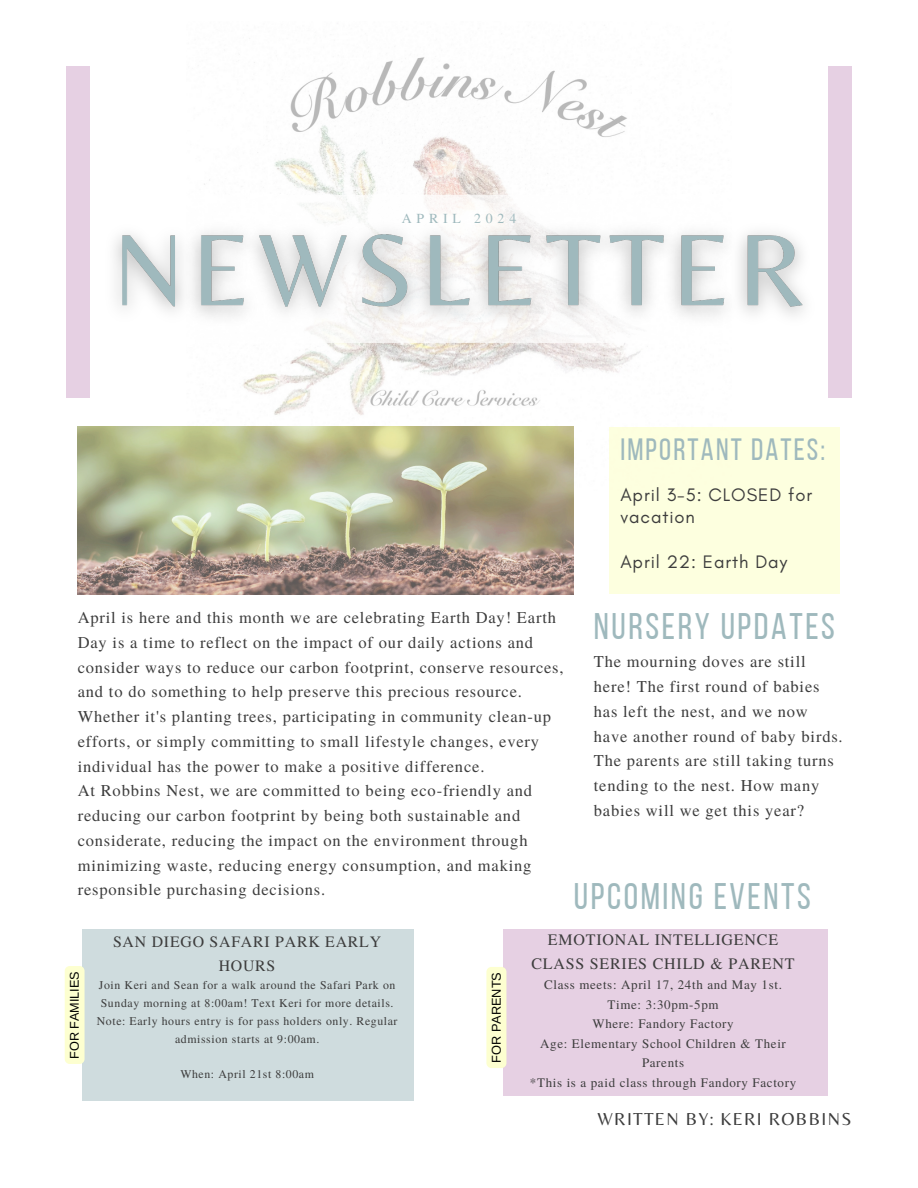
<style>
.page{position:relative;width:918px;height:1188px;background:#fff}
.page>*{position:absolute;margin:0;border:0;box-sizing:border-box;transform-origin:0 0}
.t1{font:36.9px "Bebas Neue";letter-spacing:.07em;color:#9fb9bd}
.t2{font:30.75px "Bebas Neue";letter-spacing:.07em;color:#9fb9bd}
.t3{font:18.45px/22.5px "Glacial Indifference";letter-spacing:.05em;color:#3d3d3d}
.t4{font:18px "Belleza";letter-spacing:.07em;color:#3d3d3d}
.t5{font:16.5px/24.8px "Te X Gyre Termes";letter-spacing:.05em;color:#3d3d3d}
.t6{font:16.05px/23.9px "Te X Gyre Termes";letter-spacing:.05em;color:#3d3d3d;text-align:center}
.t7{font:15.75px/23.7px "Te X Gyre Termes";letter-spacing:.05em;color:#3d3d3d;text-align:center}
.t8{font:13.8px "Te X Gyre Termes";letter-spacing:.35em;color:#9fb9bd}
.t9{font:13.05px/19.5px "Te X Gyre Termes";letter-spacing:.05em;color:#3d3d3d;text-align:center}
.t10{font:12.75px "Arimo";color:#000}
.t11{font:12.6px "Arimo";color:#000}
.t12{font:11.85px/17.7px "Te X Gyre Termes";letter-spacing:.05em;color:#3d3d3d;text-align:center}
</style>
<div class="page">
<img style="left:186px;top:57px;width:455px;height:434px">
<div style="left:66px;top:67px;width:24px;height:331px;background:#e6d0e3"></div>
<div style="left:829px;top:67px;width:23px;height:331px;background:#e6d0e3"></div>
<svg style="left:186px;top:195px;width:455px;height:148px"></svg>
<div style="left:504px;top:929px;width:324px;height:167px;background:#e6d0e3"></div>
<div style="left:82px;top:929px;width:331px;height:172px;background:#cfdcde"></div>
<img style="left:78px;top:427px;width:496px;height:167px">
<div style="left:610px;top:427px;width:229px;height:166px;background:#fdffdf"></div>
<img style="left:114px;top:208px;width:715px;height:130px">
<div style="left:486px;top:967px;width:20px;height:101px;background:#fdffd0"></div>
<div style="left:65px;top:966px;width:20px;height:98px;background:#fdffd0"></div>
<p class="t8" style="left:402px;top:209px;width:116px">APRIL 2024</p>
<h3 class="t2" style="left:620px;top:436px;width:206px">IMPORTANT DATES:</h3>
<h5 class="t3" style="left:620px;top:483px;width:193px">April 3-5: CLOSED for vacation</h5>
<h5 class="t3" style="left:620px;top:551px;width:169px">April 22: Earth Day</h5>
<p class="t5" style="left:78px;top:604px;width:487px">April is here and this month we are celebrating Earth Day! Earth Day is a time to reflect on the impact of our daily actions and consider ways to reduce our carbon footprint, conserve resources, and to do something to help preserve this precious resource.<br>Whether it's planting trees, participating in community clean-up efforts, or simply committing to small lifestyle changes, every individual has the power to make a positive difference.</p>
<p class="t5" style="left:78px;top:778px;width:456px">At Robbins Nest, we are committed to being eco-friendly and reducing our carbon footprint by being both sustainable and considerate, reducing the impact on the environment through minimizing waste, reducing energy consumption, and making responsible purchasing decisions.</p>
<p class="t1" style="left:594px;top:612px;width:243px">NURSERY UPDATES</p>
<p class="t5" style="left:594px;top:649px;width:250px">The mourning doves are still here! The first round of babies has left the nest, and we now have another round of baby birds.<br>The parents are still taking turns tending to the nest. How many babies will we get this year?</p>
<p class="t1" style="left:574px;top:881px;width:239px">UPCOMING EVENTS</p>
<p class="t11" style="left:67px;top:1059px;width:89px;rotate:-90deg">FOR FAMILIES</p>
<h2 class="t7" style="left:113px;top:929px;width:270px">SAN DIEGO SAFARI PARK EARLY<br>HOURS</h2>
<p class="t12" style="left:97px;top:976px;width:302px">Join Keri and Sean for a walk around the Safari Park on Sunday morning at 8:00am! Text Keri for more details.<br>Note: Early hours entry is for pass holders only. Regular admission starts at 9:00am.</p>
<p class="t12" style="left:180px;top:1065px;width:135px">When: April 21st 8:00am</p>
<h2 class="t10" style="left:489px;top:1063px;width:92px;rotate:-90deg">FOR PARENTS</h2>
<p class="t6" style="left:531px;top:927px;width:265px">EMOTIONAL INTELLIGENCE<br>CLASS SERIES CHILD &amp; PARENT</p>
<p class="t9" style="left:530px;top:975px;width:268px">Class meets: April 17, 24th and May 1st.<br>Time: 3:30pm-5pm<br>Where: Fandory Factory<br>Age: Elementary School Children &amp; Their<br>Parents<br>*This is a paid class through Fandory Factory</p>
<p class="t4" style="left:598px;top:1108px;width:255px">WRITTEN BY: KERI ROBBINS</p>
</div>
